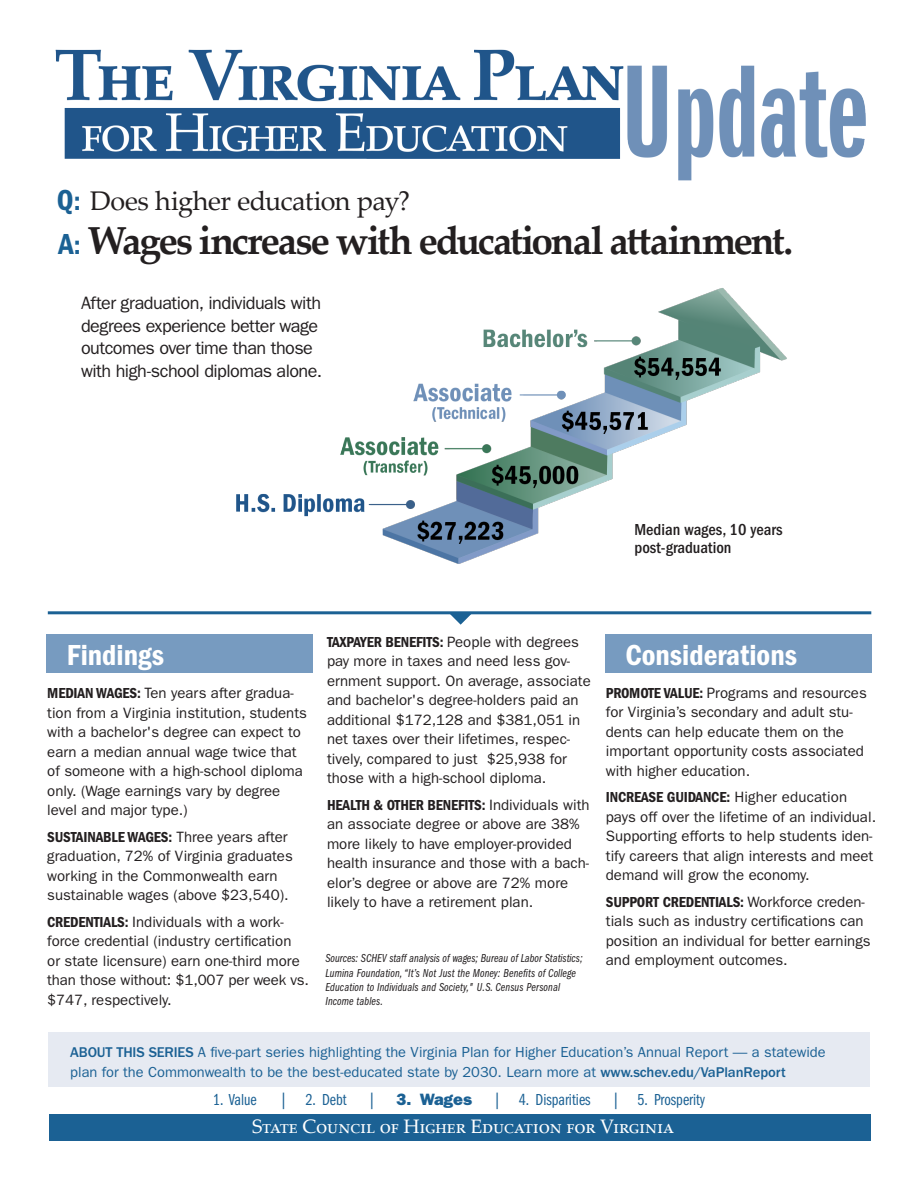
<style>
.page{position:relative;width:918px;height:1188px;background:#fff}
.page>*{position:absolute;margin:0;border:0;box-sizing:border-box;transform-origin:0 0}
.t1{font:700 39px "Palatino Linotype";letter-spacing:-.055em;color:#231f20}
.t2{font:30px "ITC Franklin Gothic Std Dm Cd";color:#fff}
.t3{font:30px "ITC Franklin Gothic Std Dm Cd";color:#1b6194}
.t4{font:27px "Palatino Linotype";letter-spacing:-.02em;color:#231f20}
.t5{font:19.5px "Palatino Linotype";letter-spacing:-.01em;color:#fff}
.t6{font:18px/22.5px "ITC Franklin Gothic Std";letter-spacing:-.025em;color:#231f20}
.t7{font:16.5px "ITC Franklin Gothic Std Bk Cp";color:#1b6194}
.t8{font:500 condensed 16.5px/18px "ITC Franklin Gothic Std";color:#231f20}
.t9{font:16.5px "ITC Franklin Gothic Std Hvy";color:#1b6194}
.FindingsConsideratio{font:15px/19.5px "ITC Franklin Gothic Std";color:#231f20}
.t10{font:14.7px/19.5px "ITC Franklin Gothic Std";color:#1b6194}
.t11{font:12px/14.4px "ITC Franklin Gothic Std Bk Cp It";letter-spacing:.01em;color:#231f20}
.s1{font-size:27px}
.s2{font-family:"ITC Franklin Gothic Std Dm Cd"}
.s3{font-weight:500}
.s4{font-family:"ITC Franklin Gothic Std Bk Cp"}
</style>
<div class="page">
<div style="left:48px;top:1032px;width:822px;height:55px;background:#e6eaf2"></div>
<div style="left:49px;top:1114px;width:822px;height:27px;background:#1b6194"></div>
<img style="left:55px;top:49px;width:811px;height:132px">
<hr style="left:48px;top:611px;width:823px;height:3px;background:#1b6194">
<svg style="left:446px;top:611px;width:28px;height:14px"></svg>
<img style="left:236px;top:288px;width:551px;height:276px">
<div style="left:46px;top:634px;width:267px;height:39px;background:#779bc0"></div>
<div style="left:605px;top:634px;width:267px;height:39px;background:#779bc0"></div>
<p class="t3" style="left:57px;top:183px;width:25px">Q<span class="s1">:</span></p>
<p class="t3" style="left:58px;top:227px;width:24px">A<span class="s1">:</span></p>
<p class="t4" style="left:90px;top:182px;width:321px">Does higher education pay?</p>
<p class="t1" style="left:87px;top:213px;width:707px">Wages increase with educational attainment.</p>
<p class="t6" style="left:81px;top:292px;width:243px">After graduation, individuals with degrees experience better wage outcomes over time than those with high-school diplomas alone.</p>
<p class="t8" style="left:634px;top:521px;width:150px">Median wages, 10 years post-graduation</p>
<p class="FindingsConsideratio" style="left:327px;top:632px;width:265px"><span class="s2">TAXPAYER BENEFITS:</span> People with degrees pay more in taxes and need less gov&shy;ernment support. On average, associate and bachelor's degree-holders paid an additional $172,128 and $381,051 in net taxes over their lifetimes, respec&shy;tively, compared to just $25,938 for those with a high-school diploma.</p>
<p class="FindingsConsideratio" style="left:327px;top:795px;width:264px"><span class="s2">HEALTH &amp; OTHER BENEFITS:</span> Individuals with an associate degree or above are 38% more likely to have employer-provided health insurance and those with a bach&shy;elor’s degree or above are 72% more likely to have a retirement plan.</p>
<p class="t2" style="left:67px;top:638px;width:99px">Findings</p>
<p class="t2" style="left:626px;top:638px;width:173px">Considerations</p>
<p class="FindingsConsideratio" style="left:606px;top:683px;width:262px"><span class="s2">PROMOTE VALUE:</span> Programs and resources for Virginia’s secondary and adult stu&shy;dents can help educate them on the important opportunity costs associated with higher education.</p>
<p class="FindingsConsideratio" style="left:606px;top:787px;width:272px"><span class="s2">INCREASE GUIDANCE:</span> Higher education pays off over the lifetime of an individual.<br>Supporting efforts to help students iden&shy;tify careers that align interests and meet demand will grow the economy.</p>
<p class="FindingsConsideratio" style="left:606px;top:892px;width:266px"><span class="s2">SUPPORT CREDENTIALS:</span> Workforce creden&shy;tials such as industry certifications can position an individual for better earnings and employment outcomes.</p>
<p class="FindingsConsideratio" style="left:47px;top:683px;width:261px"><span class="s2">MEDIAN WAGES:</span> Ten years after gradua&shy;tion from a Virginia institution, students with a bachelor's degree can expect to earn a median annual wage twice that of someone with a high-school diploma only. (Wage earnings vary by degree level and major type.)</p>
<p class="FindingsConsideratio" style="left:47px;top:827px;width:247px"><span class="s2">SUSTAINABLE WAGES:</span> Three years after graduation, 72% of Virginia graduates working in the Commonwealth earn sustainable wages (above $23,540).</p>
<p class="FindingsConsideratio" style="left:47px;top:912px;width:263px"><span class="s2">CREDENTIALS:</span> Individuals with a work&shy;force credential (industry certification<br>or state licensure) earn one-third more than those without: $1,007 per week vs. $747, respectively.</p>
<p class="t11" style="left:326px;top:951px;width:259px">Sources: SCHEV staff analysis of wages; Bureau of Labor Statistics; Lumina Foundation, “It’s Not Just the Money: Benefits of College Education to Individuals and Society," U.S. Census Personal Income tables.</p>
<p class="t10" style="left:70px;top:1042px;width:757px"><span class="s3">ABOUT THIS SERIES</span> A five-part series highlighting the Virginia Plan for Higher Education’s Annual Report — a statewide plan for the Commonwealth to be the best-educated state by 2030. Learn more at <span class="s3">www.schev.edu/VaPlanReport</span></p>
<p class="t7" style="left:213px;top:1090px;width:45px">1. Value</p>
<p class="t7" style="left:280px;top:1090px;width:69px">| 2. Debt</p>
<p class="t9" style="left:368px;top:1089px;width:106px"><span class="s4">|</span> 3. Wages</p>
<p class="t7" style="left:493px;top:1090px;width:99px">| 4. Disparities</p>
<p class="t7" style="left:612px;top:1090px;width:95px">| 5. Prosperity</p>
<h3 class="t5" style="left:252px;top:1113px;width:423px">State Council of Higher Education for Virginia</h3>
</div>
